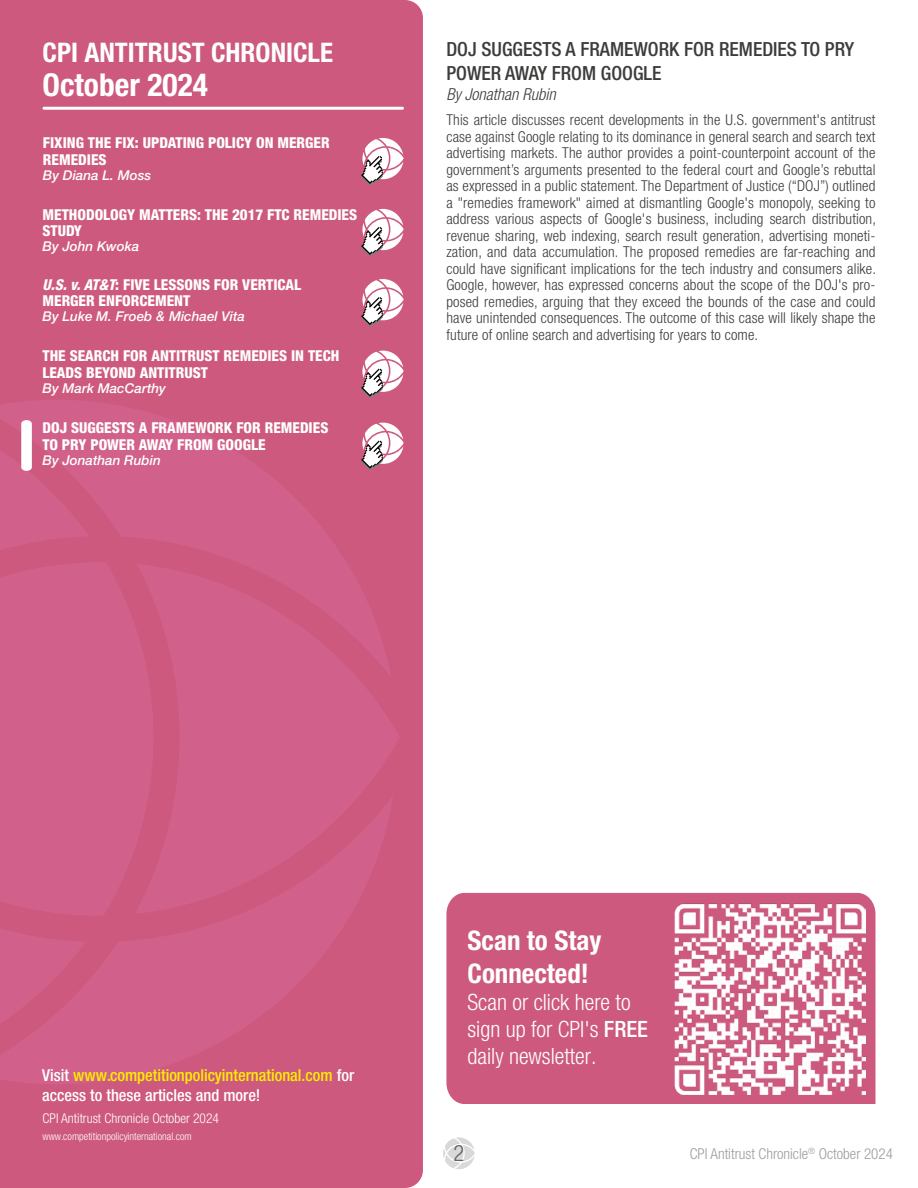
<style>
.page{position:relative;width:918px;height:1188px;background:#fff}
.page>*{position:absolute;margin:0;border:0;box-sizing:border-box;transform-origin:0 0}
.t1{font:700 condensed 31.5px "Helvetica Neue LT Std";color:#fff}
.t2{font:700 condensed 27px/32.4px "Helvetica Neue LT Std";color:#fff}
.t3{font:300 condensed 22.5px/27px "Helvetica Neue LT Std";color:#fff}
.t4{font:300 condensed 22.5px "Helvetica Neue LT Std";color:#646363}
.t5{font:500 condensed 19.5px/23.4px "Helvetica Neue LT Std";color:#3c3c3b}
.t6{font:500 condensed 16.5px/19.8px "Helvetica Neue LT Std";color:#ffed00}
.t7{font:italic 300 condensed 16.5px "Helvetica Neue LT Std";color:#3c3c3b}
.t8{font:300 condensed 15px/16.5px "Helvetica Neue LT Std";letter-spacing:.01em;color:#3c3c3b;text-align:justify}
.t9{font:800 condensed 15px/16.5px "Helvetica Neue LT Std";color:#fff}
.t10{font:300 condensed 15px "Helvetica Neue LT Std";color:#9d9d9c}
.t11{font:italic 500 13.5px "Helvetica Neue LT Std";color:#fff}
.t12{font:300 condensed 13.5px "Helvetica Neue LT Std";color:#fff}
.t13{font:300 condensed 10.5px "Helvetica Neue LT Std";color:#fff}
.s1{font-style:italic}
.s2{color:#fff}
.s3{font-weight:500}
</style>
<div class="page">
<svg style="left:443px;top:1137px;width:32px;height:32px"></svg>
<div style="left:446px;top:893px;width:429px;height:211px;background:#cd597e"></div>
<div style="left:0;top:0;width:423px;height:1188px;background:#cd597e"></div>
<div style="left:0;top:677px;width:135px;height:119px;background:#d1618a"></div>
<svg style="left:0;top:796px;width:393px;height:288px;background:#cf5d84"></svg>
<svg style="left:0;top:400px;width:391px;height:277px;background:#cf5d84"></svg>
<svg style="left:135px;top:564px;width:265px;height:350px;background:#cf5e86"></svg>
<svg style="left:0;top:769px;width:86px;height:291px;background:#d05f87"></svg>
<hr style="left:43px;top:107px;width:361px;height:3px;background:#fff;border-radius:2px">
<img style="left:674px;top:904px;width:192px;height:191px">
<svg style="left:0;top:419px;width:89px;height:294px;background:#d16289"></svg>
<svg style="left:361px;top:138px;width:43px;height:48px"></svg>
<svg style="left:361px;top:351px;width:43px;height:47px"></svg>
<svg style="left:361px;top:423px;width:43px;height:47px"></svg>
<svg style="left:361px;top:279px;width:43px;height:48px"></svg>
<svg style="left:361px;top:209px;width:43px;height:48px"></svg>
<h2 class="t2" style="left:43px;top:36px;width:292px">CPI ANTITRUST CHRONICLE</h2>
<h1 class="t1" style="left:43px;top:66px;width:167px">October 2024</h1>
<p class="t9" style="left:43px;top:134px;width:288px">FIXING THE FIX: UPDATING POLICY ON MERGER<br>REMEDIES</p>
<p class="t11" style="left:43px;top:167px;width:110px">By Diana L. Moss</p>
<p class="t9" style="left:43px;top:206px;width:316px">METHODOLOGY MATTERS: THE 2017 FTC REMEDIES<br>STUDY</p>
<p class="t11" style="left:43px;top:238px;width:98px">By John Kwoka</p>
<p class="t9" style="left:43px;top:276px;width:260px"><span class="s1">U.S. v. AT&amp;T</span>: FIVE LESSONS FOR VERTICAL<br>MERGER ENFORCEMENT</p>
<p class="t11" style="left:43px;top:308px;width:204px">By Luke M. Froeb &amp; Michael Vita</p>
<p class="t9" style="left:43px;top:347px;width:298px">THE SEARCH FOR ANTITRUST REMEDIES IN TECH<br>LEADS BEYOND ANTITRUST</p>
<p class="t11" style="left:43px;top:380px;width:125px">By Mark MacCarthy</p>
<p class="t9" style="left:43px;top:419px;width:287px">DOJ SUGGESTS A FRAMEWORK FOR REMEDIES<br>TO PRY POWER AWAY FROM GOOGLE</p>
<p class="t11" style="left:43px;top:452px;width:120px">By Jonathan Rubin</p>
<h3 class="t5" style="left:446px;top:38px;width:409px">DOJ SUGGESTS A FRAMEWORK FOR REMEDIES TO PRY<br>POWER AWAY FROM GOOGLE</h3>
<p class="t7" style="left:446px;top:84px;width:111px">By Jonathan Rubin</p>
<p class="t8" style="left:446px;top:111px;width:431px">This article discusses recent developments in the U.S. government's antitrust case against Google relating to its dominance in general search and search text advertising markets. The author provides a point-counterpoint account of the government’s arguments presented to the federal court and Google’s rebuttal as expressed in a public statement. The Department of Justice (“DOJ”) outlined a "remedies framework" aimed at dismantling Google's monopoly, seeking to address various aspects of Google's business, including search distribution, revenue sharing, web indexing, search result generation, advertising moneti&shy;zation, and data accumulation. The proposed remedies are far-reaching and could have significant implications for the tech industry and consumers alike.<br>Google, however, has expressed concerns about the scope of the DOJ's pro&shy;posed remedies, arguing that they exceed the bounds of the case and could have unintended consequences. The outcome of this case will likely shape the future of online search and advertising for years to come.</p>
<p class="t6" style="left:42px;top:1065px;width:313px"><span class="s2">Visit</span> www.competitionpolicyinternational.com <span class="s2">for access to these articles and more!</span></p>
<p class="t12" style="left:43px;top:1111px;width:178px">CPI Antitrust Chronicle October 2024</p>
<p class="t13" style="left:43px;top:1130px;width:151px">www.competitionpolicyinternational.com</p>
<h2 class="t2" style="left:468px;top:924px;width:135px">Scan to Stay<br>Connected!</h2>
<h3 class="t3" style="left:468px;top:988px;width:182px">Scan or click here to sign up for CPI's <span class="s3">FREE </span>daily newsletter.</h3>
<h3 class="t4" style="left:454px;top:1141px;width:12px">2</h3>
<p class="t10" style="left:690px;top:1145px;width:205px">CPI Antitrust Chronicle<sup>®</sup> October 2024</p>
</div>
